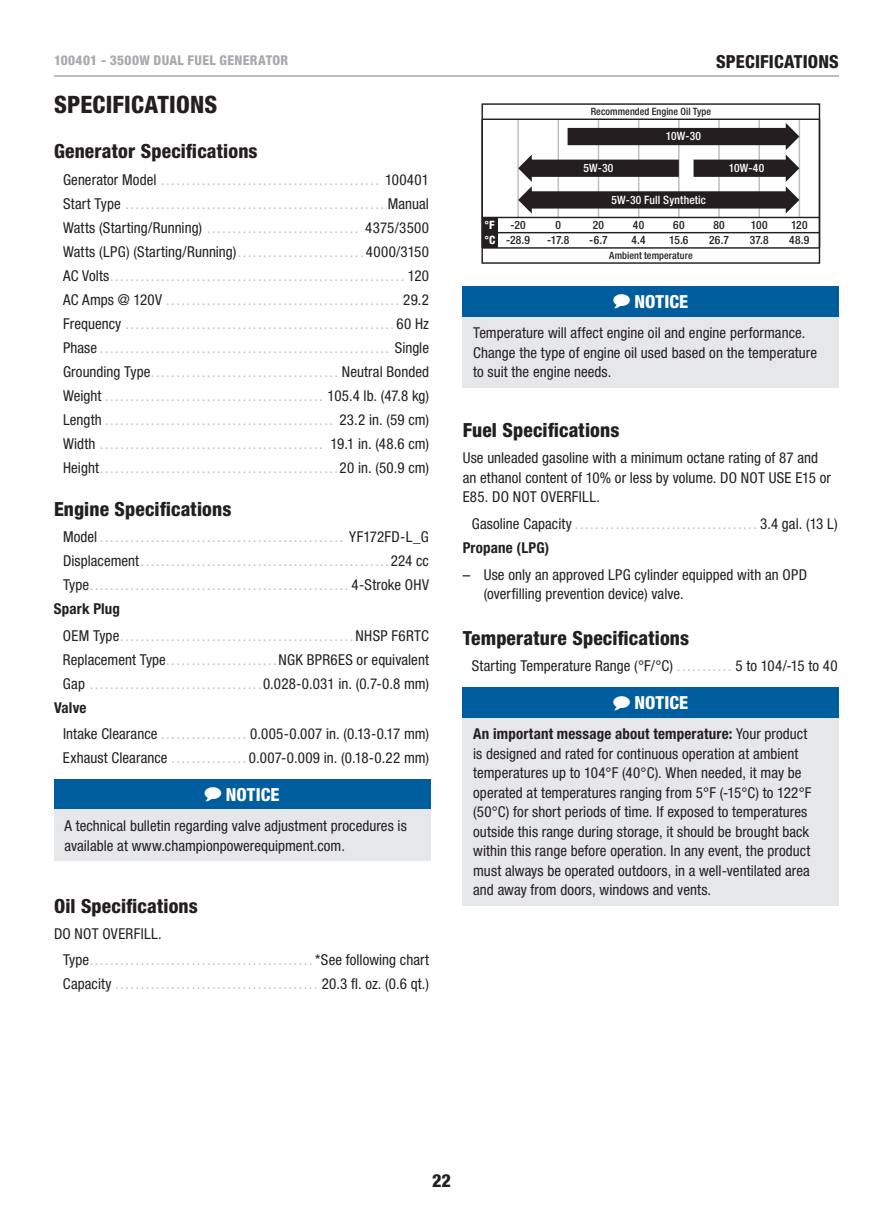
<style>
.page{position:relative;width:893px;height:1212px;background:#fff}
.page>*{position:absolute;margin:0;border:0;box-sizing:border-box;transform-origin:0 0}
.t1{font:800 condensed 24px "Helvetica Neue LT Std";letter-spacing:.005em;color:#231f20}
.t2{font:800 condensed 19.5px "Helvetica Neue LT Std";letter-spacing:.01em;color:#231f20}
.t3{font:800 condensed 18px "Helvetica Neue LT Std";letter-spacing:.005em;color:#fff}
.t4{font:800 condensed 18px "Helvetica Neue LT Std";color:#231f20}
.t5{font:condensed 15px/24px "Helvetica Neue LT Std";letter-spacing:.01em;color:#bcbdc0}
.t6{font:condensed 15px/19.5px "Helvetica Neue LT Std";letter-spacing:.005em;color:#231f20}
.t7{font:700 condensed 15px "Helvetica Neue LT Std";letter-spacing:.01em;color:#231f20}
.t8{font:800 condensed 13.5px "Helvetica Neue LT Std";letter-spacing:.025em;color:#a8a9ad}
.t9{font:500 condensed 11.55px "Helvetica Neue LT Std";letter-spacing:.025em;color:#231f20}
.t10{font:500 condensed 11.55px "Helvetica Neue LT Std";letter-spacing:.015em;color:#fff}
.t11{font:800 condensed 11.55px/15.1px "Helvetica Neue LT Std";color:#fff}
.t12{font:500 condensed 10.05px "Helvetica Neue LT Std";letter-spacing:.005em;color:#231f20}
.s1{color:#231f20}
.s2{color:#bcbdc0}
.s3{font-weight:700;color:#231f20}
.s4{font-stretch:normal}
.s5{font-weight:700}
</style>
<div class="page">
<hr style="left:54px;top:75px;width:785px;height:2px;background:#a8a9ad">
<div style="left:54px;top:779px;width:376px;height:31px;background:#005e9e"></div>
<div style="left:54px;top:810px;width:376px;height:51px;background:#e6e7e9"></div>
<hr style="left:678px;top:119px;width:2px;height:99px;background:#bcbdc0">
<hr style="left:718px;top:119px;width:2px;height:99px;background:#bcbdc0">
<hr style="left:598px;top:119px;width:1px;height:99px;background:#bcbdc0">
<hr style="left:638px;top:119px;width:1px;height:99px;background:#bcbdc0">
<hr style="left:517px;top:119px;width:2px;height:99px;background:#bcbdc0">
<hr style="left:558px;top:119px;width:1px;height:99px;background:#bcbdc0">
<hr style="left:758px;top:119px;width:2px;height:99px;background:#bcbdc0">
<hr style="left:799px;top:119px;width:1px;height:99px;background:#bcbdc0">
<div style="left:481px;top:103px;width:339px;height:161px;border:1px solid #231f20"></div>
<hr style="left:482px;top:119px;width:337px;height:1px;background:#231f20">
<hr style="left:481px;top:119px;width:2px;height:129px;background:#231f20">
<hr style="left:819px;top:119px;width:1px;height:129px;background:#231f20">
<hr style="left:482px;top:232px;width:337px;height:1px;background:#231f20">
<hr style="left:482px;top:217px;width:337px;height:1px;background:#231f20">
<hr style="left:482px;top:247px;width:337px;height:2px;background:#231f20">
<div style="left:482px;top:217px;width:16px;height:31px;background:#231f20"></div>
<div style="left:568px;top:128px;width:220px;height:17px;background:#231f20"></div>
<div style="left:693px;top:160px;width:95px;height:17px;background:#231f20"></div>
<div style="left:530px;top:191px;width:258px;height:18px;background:#231f20"></div>
<svg style="left:786px;top:123px;width:13px;height:91px"></svg>
<div style="left:530px;top:160px;width:149px;height:17px;background:#231f20"></div>
<svg style="left:518px;top:155px;width:14px;height:59px"></svg>
<div style="left:463px;top:286px;width:376px;height:31px;background:#005e9e"></div>
<div style="left:463px;top:317px;width:376px;height:71px;background:#e6e7e9"></div>
<div style="left:463px;top:688px;width:376px;height:30px;background:#005e9e"></div>
<div style="left:463px;top:718px;width:376px;height:188px;background:#e6e7e9"></div>
<p class="t8" style="left:54px;top:52px;width:116px">100401 - 3500W Dual</p>
<p class="t8" style="left:188px;top:52px;width:15px">Fuel</p>
<p class="t8" style="left:219px;top:52px;width:17px">Generator</p>
<p class="t4" style="left:716px;top:50px;width:20px">Specifications</p>
<h1 class="t1" style="left:54px;top:89px;width:165px">SPECIFICATIONS</h1>
<h2 class="t2" style="left:54px;top:139px;width:205px">Generator Specifications</h2>
<p class="t5" style="left:63px;top:167px;width:368px;text-align:justify"><span class="s1">Generator Model</span> ........................................... <span class="s1">100401<br>Start Type</span> ................................................... <span class="s1">Manual Watts (Starting/Running)</span> .............................. <span class="s1">4375/3500<br>Watts (LPG) (Starting/Running)</span>......................... <span class="s1">4000/3150<br>AC Volts</span>.......................................................... <span class="s1">120<br>AC Amps @ 120V</span> .............................................. <span class="s1">29.2<br>Frequency</span> .....................................................<span class="s1">60 Hz Phase</span>......................................................... <span class="s1">Single Grounding Type</span>..................................... <span class="s1">Neutral Bonded Weight</span> ........................................... <span class="s1">105.4 lb. (47.8 kg)<br>Length</span> ............................................. <span class="s1">23.2 in. (59 cm)<br>Width</span> ............................................ <span class="s1">19.1 in. (48.6 cm)<br>Height</span>...............................................<span class="s1">20 in. (50.9 cm)</span></p>
<h2 class="t2" style="left:54px;top:497px;width:179px">Engine Specifications</h2>
<p class="t5" style="left:63px;top:525px;width:368px"><span class="s1">Model</span>................................................ <span class="s1">YF172FD-L_G</span></p>
<p class="t5" style="left:63px;top:549px;width:367px"><span class="s1">Displacement</span>.................................................<span class="s1">224 cc</span></p>
<p class="t5" style="left:63px;top:573px;width:367px"><span class="s1">Type</span>................................................... <span class="s1">4-Stroke OHV</span></p>
<p class="t7" style="left:54px;top:600px;width:68px">Spark Plug</p>
<p class="t5" style="left:63px;top:623px;width:367px"><span class="s1">OEM Type</span>..............................................<span class="s1">NHSP F6RTC</span></p>
<p class="t6" style="left:63px;top:649px;width:367px">Replacement Type<span class="s2">......................</span>NGK BPR6ES or equivalent</p>
<p class="t5" style="left:63px;top:671px;width:368px"><span class="s1">Gap</span> ..................................<span class="s1">0.028-0.031 in. (0.7-0.8 mm)</span></p>
<p class="t7" style="left:54px;top:698px;width:34px">Valve</p>
<p class="t6" style="left:63px;top:721px;width:368px;line-height:24px">Intake Clearance <span class="s2">.................</span> 0.005-0.007 in. (0.13-0.17 mm)<br>Exhaust Clearance <span class="s2">...............</span> 0.007-0.009 in. (0.18-0.22 mm)</p>
<p class="t3" style="left:205px;top:783px;width:76px">◆ NOTICE</p>
<p class="t6" style="left:64px;top:816px;width:344px">A technical bulletin regarding valve adjustment procedures is available at www.championpowerequipment.com.</p>
<h2 class="t2" style="left:54px;top:894px;width:145px">Oil Specifications</h2>
<p class="t5" style="left:63px;top:920px;width:367px;line-height:26.2px;text-indent:-9px"><span class="s1">DO NOT OVERFILL.<br>Type</span>............................................<span class="s1">*See following chart</span></p>
<p class="t5" style="left:63px;top:972px;width:367px"><span class="s1">Capacity</span> ........................................ <span class="s1">20.3 fl. oz. (0.6 qt.)</span></p>
<p class="t12" style="left:591px;top:106px;width:122px">Recommended Engine Oil Type</p>
<p class="t10" style="left:666px;top:129px;width:37px">10W-30</p>
<p class="t10" style="left:583px;top:161px;width:31px">5W-30</p>
<p class="t10" style="left:729px;top:161px;width:37px">10W-40</p>
<p class="t11" style="left:484px;top:217px;width:12px">°F °C</p>
<p class="t10" style="left:611px;top:193px;width:96px">5W-30 Full Synthetic</p>
<p class="t9" style="left:510px;top:218px;width:17px">-20</p>
<p class="t9" style="left:555px;top:218px;width:7px">0</p>
<p class="t9" style="left:593px;top:218px;width:13px">20</p>
<p class="t9" style="left:633px;top:218px;width:13px">40</p>
<p class="t9" style="left:673px;top:218px;width:13px">60</p>
<p class="t12" style="left:609px;top:249px;width:85px">Ambient temperature</p>
<p class="t9" style="left:713px;top:218px;width:13px">80</p>
<p class="t9" style="left:751px;top:218px;width:18px">100</p>
<p class="t9" style="left:791px;top:218px;width:18px">120</p>
<p class="t9" style="left:506px;top:233px;width:25px">-28.9</p>
<p class="t9" style="left:547px;top:233px;width:23px">-17.8</p>
<p class="t9" style="left:589px;top:233px;width:20px">-6.7</p>
<p class="t9" style="left:632px;top:233px;width:16px">4.4</p>
<p class="t9" style="left:669px;top:233px;width:21px">15.6</p>
<p class="t9" style="left:709px;top:233px;width:21px">26.7</p>
<p class="t9" style="left:750px;top:233px;width:20px">37.8</p>
<p class="t9" style="left:789px;top:233px;width:22px">48.9</p>
<p class="t3" style="left:613px;top:290px;width:76px">◆ NOTICE</p>
<p class="t6" style="left:473px;top:323px;width:345px">Temperature will affect engine oil and engine performance.<br>Change the type of engine oil used based on the temperature to suit the engine needs.</p>
<h2 class="t2" style="left:463px;top:418px;width:158px">Fuel Specifications</h2>
<p class="t6" style="left:463px;top:448px;width:370px">Use unleaded gasoline with a minimum octane rating of 87 and an ethanol content of 10% or less by volume. DO NOT USE E15 or<br>E85. DO NOT OVERFILL.</p>
<p class="t5" style="left:463px;top:511px;width:377px;text-indent:9px"><span class="s1">Gasoline Capacity</span>....................................<span class="s1">3.4 gal. (13 L)<br></span><span class="s3">Propane (LPG)</span></p>
<p class="t6" style="left:484px;top:564px;width:325px;text-indent:-21px"><span class="s4">–</span> Use only an approved LPG cylinder equipped with an OPD (overfilling prevention device) valve.</p>
<h2 class="t2" style="left:463px;top:626px;width:228px">Temperature Specifications</h2>
<p class="t6" style="left:472px;top:656px;width:367px">Starting Temperature Range (°F/°C) <span class="s2">...........</span> 5 to 104/-15 to 40</p>
<p class="t3" style="left:613px;top:691px;width:76px">◆ NOTICE</p>
<p class="t6" style="left:473px;top:724px;width:340px"><span class="s5">An important message about temperature:</span> Your product is designed and rated for continuous operation at ambient temperatures up to 104°F (40°C). When needed, it may be operated at temperatures ranging from 5°F (-15°C) to 122°F (50°C) for short periods of time. If exposed to temperatures outside this range during storage, it should be brought back within this range before operation. In any event, the product must always be operated outdoors, in a well-ventilated area and away from doors, windows and vents.</p>
<p class="t4" style="left:432px;top:1169px;width:20px">22</p>
</div>
